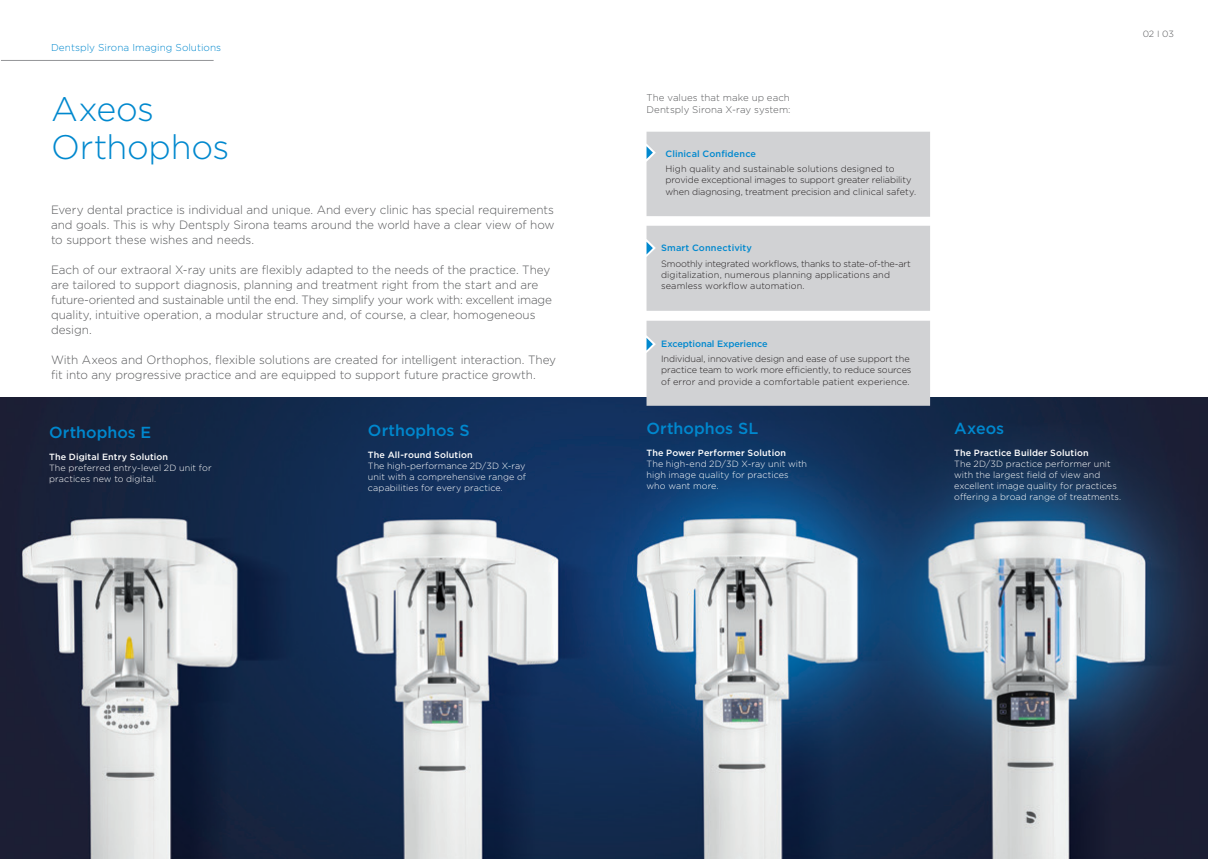
<style>
.page{position:relative;width:1208px;height:859px;background:#fff}
.page>*{position:absolute;margin:0;border:0;box-sizing:border-box;transform-origin:0 0}
.t1{font:300 34px/38px "Gotham";letter-spacing:-.01em;color:#0088ce}
.t2{font:500 16px "Gotham";color:#0088ce}
.t3{font:300 12px/15px "Gotham";letter-spacing:-.01em;color:#57585a}
.t4{font:300 10px "Gotham";letter-spacing:.005em;color:#0088ce}
._02_Einstieg_12pt_16{font:300 9.7px "Gotham";letter-spacing:.005em;color:#57585a}
._02_Zwischenhead_9pt{font:300 9.2px/11.2px "Gotham";letter-spacing:-.005em;color:#231f20}
._02_Zwischenhead_9pt-2{font:500 9.2px "Gotham";letter-spacing:.005em;color:#0088ce}
.t5{font:300 9px/11px "Gotham";letter-spacing:.01em;color:#fff}
.t6{font:500 9px "Gotham";letter-spacing:.015em;color:#fff}
._02_Pagina_9pt_11pt{font:300 9px "Gotham";color:#57585a}
.s1{font-weight:500}
</style>
<div class="page">
<img style="left:0;top:398px;width:1208px;height:461px">
<hr style="left:1px;top:60px;width:213px;height:1px;background:#939598">
<div style="left:646px;top:321px;width:284px;height:85px;background:#d1d2d4"></div>
<div style="left:646px;top:226px;width:284px;height:85px;background:#d1d2d4"></div>
<div style="left:646px;top:132px;width:284px;height:85px;background:#d1d2d4"></div>
<p class="t4" style="left:51px;top:41px;width:172px">Dentsply Sirona Imaging Solutions</p>
<p class="t1" style="left:51px;top:89px;width:180px">Axeos<br>Orthophos</p>
<p class="t3" style="left:51px;top:202px;width:505px;text-align:justify">Every dental practice is individual and unique. And every clinic has special requirements and goals. This is why Dentsply Sirona teams around the world have a clear view of how to support these wishes and needs.</p>
<p class="t3" style="left:51px;top:262px;width:502px">Each of our extraoral X-ray units are flexibly adapted to the needs of the practice. They are tailored to support diagnosis, planning and treatment right from the start and are future-oriented and sustainable until the end. They simplify your work with: excellent image quality, intuitive operation, a modular structure and, of course, a clear, homogeneous design.</p>
<p class="t3" style="left:51px;top:352px;width:506px">With Axeos and Orthophos, flexible solutions are created for intelligent interaction. They fit into any progressive practice and are equipped to support future practice growth.</p>
<p class="t2" style="left:49px;top:421px;width:104px">Orthophos E</p>
<p class="t6" style="left:49px;top:450px;width:120px">The Digital Entry Solution</p>
<p class="t5" style="left:49px;top:462px;width:164px">The preferred entry-level 2D unit for practices new to digital.</p>
<p class="t2" style="left:368px;top:420px;width:103px">Orthophos S</p>
<p class="t6" style="left:368px;top:449px;width:106px">The All-round Solution</p>
<p class="t5" style="left:368px;top:460px;width:160px;text-align:justify">The high-performance 2D/3D X-ray unit with a comprehensive range of capabilities for every practice.</p>
<p class="_02_Einstieg_12pt_16" style="left:646px;top:92px;width:145px">The values that make up each</p>
<p class="_02_Einstieg_12pt_16" style="left:646px;top:103px;width:146px">Dentsply Sirona X-ray system:</p>
<p class="_02_Zwischenhead_9pt-2" style="left:665px;top:147px;width:92px">Clinical Confidence</p>
<p class="_02_Zwischenhead_9pt" style="left:665px;top:163px;width:252px">High quality and sustainable solutions designed to provide exceptional images to support greater reliability when diagnosing, treatment precision and clinical safety.</p>
<p class="_02_Zwischenhead_9pt-2" style="left:661px;top:242px;width:92px">Smart Connectivity</p>
<p class="_02_Zwischenhead_9pt" style="left:661px;top:257px;width:251px">Smoothly integrated workflows, thanks to state-of-the-art digitalization, numerous planning applications and seamless workflow automation.</p>
<p class="_02_Zwischenhead_9pt-2" style="left:661px;top:337px;width:108px">Exceptional Experience</p>
<p class="_02_Zwischenhead_9pt" style="left:661px;top:353px;width:252px">Individual, innovative design and ease of use support the practice team to work more efficiently, to reduce sources of error and provide a comfortable patient experience.</p>
<p class="t2" style="left:646px;top:417px;width:113px">Orthophos SL</p>
<p class="t6" style="left:646px;top:446px;width:141px">The Power Performer Solution</p>
<p class="t5" style="left:646px;top:458px;width:162px">The high-end 2D/3D X-ray unit with high image quality for practices who want more.</p>
<p class="_02_Pagina_9pt_11pt" style="left:1142px;top:28px;width:33px">02 I 03</p>
<p class="t2" style="left:954px;top:417px;width:51px">Axeos</p>
<p class="t5" style="left:954px;top:447px;width:169px"><span class="s1">The Practice Builder Solution<br></span>The 2D/3D practice performer unit with the largest field of view and excellent image quality for practices offering a broad range of treatments.</p>
</div>
